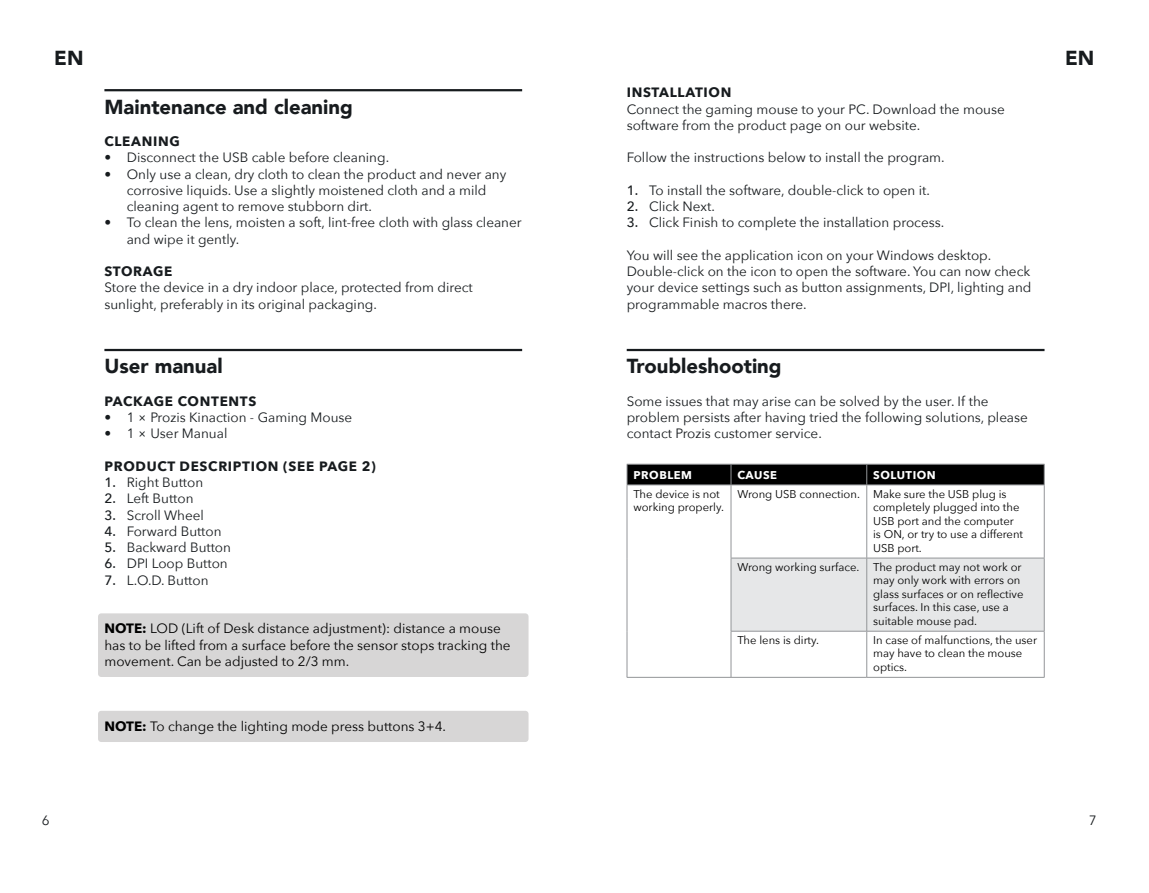
<style>
.page{position:relative;width:1149px;height:893px;background:#fff}
.page>*{position:absolute;margin:0;border:0;box-sizing:border-box;transform-origin:0 0}
.t1{font:900 20.25px "Avenir";color:#171b1e}
.t2{font:13.5px/16.2px "Avenir Next";color:#171b1e}
.t3{font:13.5px/16.2px "Avenir Next";color:#000}
.t4{font:700 13.5px "Avenir Next";letter-spacing:.05em;color:#171b1e}
.t5{font:11.25px/13.5px "Avenir Next";color:#000}
.t6{font:700 11.25px "Avenir Next";letter-spacing:.05em;color:#fff}
.s1{font-weight:500}
.s2{font-weight:700}
</style>
<div class="page">
<hr style="left:626px;top:349px;width:418px;height:2px;background:#171b1e">
<div style="left:731px;top:559px;width:312px;height:72px;background:#e6e7e8"></div>
<svg style="left:626px;top:464px;width:418px;height:21px;background:#0b0b0c"></svg>
<hr style="left:626px;top:485px;width:104px;height:1px;background:#939598">
<hr style="left:626px;top:485px;width:1px;height:73px;background:#939598">
<hr style="left:730px;top:485px;width:136px;height:1px;background:#939598">
<hr style="left:730px;top:485px;width:1px;height:73px;background:#939598">
<hr style="left:866px;top:485px;width:178px;height:1px;background:#939598">
<hr style="left:866px;top:485px;width:1px;height:73px;background:#939598">
<hr style="left:1043px;top:485px;width:1px;height:73px;background:#939598">
<hr style="left:626px;top:558px;width:1px;height:73px;background:#939598">
<hr style="left:730px;top:558px;width:136px;height:1px;background:#939598">
<hr style="left:730px;top:558px;width:1px;height:73px;background:#939598">
<hr style="left:866px;top:558px;width:178px;height:1px;background:#939598">
<hr style="left:866px;top:558px;width:1px;height:73px;background:#939598">
<hr style="left:1043px;top:558px;width:1px;height:73px;background:#939598">
<hr style="left:626px;top:631px;width:1px;height:46px;background:#939598">
<hr style="left:730px;top:631px;width:136px;height:1px;background:#939598">
<hr style="left:730px;top:631px;width:1px;height:46px;background:#939598">
<hr style="left:866px;top:631px;width:178px;height:1px;background:#939598">
<hr style="left:866px;top:631px;width:1px;height:46px;background:#939598">
<hr style="left:1043px;top:631px;width:1px;height:46px;background:#939598">
<hr style="left:626px;top:677px;width:104px;height:1px;background:#939598">
<hr style="left:730px;top:677px;width:136px;height:1px;background:#939598">
<hr style="left:866px;top:677px;width:178px;height:1px;background:#939598">
<hr style="left:104px;top:89px;width:418px;height:2px;background:#171b1e">
<hr style="left:104px;top:349px;width:418px;height:2px;background:#171b1e">
<div style="left:98px;top:613px;width:430px;height:64px;background:#d7d6d6;border-radius:3px"></div>
<div style="left:98px;top:711px;width:430px;height:31px;background:#d7d6d6;border-radius:3px"></div>
<h1 class="t1" style="left:54px;top:41px;width:31px">EN</h1>
<h1 class="t1" style="left:1064px;top:41px;width:31px">EN</h1>
<p class="t4" style="left:626px;top:81px;width:106px">INSTALLATION</p>
<p class="t2" style="left:626px;top:100px;width:379px">Connect the gaming mouse to your PC. Download the mouse software from the product page on our website.</p>
<p class="t2" style="left:626px;top:149px;width:319px">Follow the instructions below to install the program.</p>
<p class="t2" style="left:626px;top:181px;width:305px"><span class="s1">1.</span> To install the software, double-click to open it.</p>
<p class="t2" style="left:626px;top:198px;width:90px"><span class="s1">2.</span> Click Next.</p>
<p class="t2" style="left:626px;top:214px;width:319px"><span class="s1">3.</span> Click Finish to complete the installation process.</p>
<p class="t2" style="left:626px;top:246px;width:406px">You will see the application icon on your Windows desktop.<br>Double-click on the icon to open the software. You can now check your device settings such as button assignments, DPI, lighting and programmable macros there.</p>
<h1 class="t1" style="left:104px;top:89px;width:250px">Maintenance and cleaning</h1>
<p class="t4" style="left:104px;top:130px;width:77px">CLEANING</p>
<p class="t2" style="left:104px;top:149px;width:286px">• Disconnect the USB cable before cleaning.</p>
<p class="t2" style="left:127px;top:165px;width:381px;text-indent:-22px">• Only use a clean, dry cloth to clean the product and never any corrosive liquids. Use a slightly moistened cloth and a mild cleaning agent to remove stubborn dirt.</p>
<p class="t2" style="left:127px;top:214px;width:396px;text-indent:-22px">• To clean the lens, moisten a soft, lint-free cloth with glass cleaner and wipe it gently.</p>
<p class="t4" style="left:104px;top:260px;width:69px">STORAGE</p>
<p class="t2" style="left:104px;top:279px;width:370px">Store the device in a dry indoor place, protected from direct sunlight, preferably in its original packaging.</p>
<h1 class="t1" style="left:104px;top:349px;width:120px">User manual</h1>
<p class="t4" style="left:104px;top:389px;width:153px">PACKAGE CONTENTS</p>
<p class="t2" style="left:104px;top:409px;width:249px">• 1 × Prozis Kinaction - Gaming Mouse</p>
<p class="t2" style="left:104px;top:425px;width:124px">• 1 × User Manual</p>
<p class="t4" style="left:104px;top:454px;width:273px">PRODUCT DESCRIPTION (SEE PAGE 2)</p>
<p class="t2" style="left:104px;top:474px;width:100px"><span class="s1">1.</span> Right Button</p>
<p class="t2" style="left:104px;top:490px;width:91px"><span class="s1">2.</span> Left Button</p>
<p class="t2" style="left:104px;top:506px;width:101px"><span class="s1">3.</span> Scroll Wheel</p>
<p class="t2" style="left:104px;top:522px;width:119px"><span class="s1">4.</span> Forward Button</p>
<p class="t2" style="left:104px;top:539px;width:128px"><span class="s1">5.</span> Backward Button</p>
<p class="t2" style="left:104px;top:555px;width:125px"><span class="s1">6.</span> DPI Loop Button</p>
<p class="t2" style="left:104px;top:571px;width:106px"><span class="s1">7.</span> L.O.D. Button</p>
<p class="t3" style="left:104px;top:620px;width:407px"><span class="s2">NOTE:</span> LOD (Lift of Desk distance adjustment): distance a mouse has to be lifted from a surface before the sensor stops tracking the movement. Can be adjusted to 2/3 mm.</p>
<p class="t3" style="left:104px;top:717px;width:343px"><span class="s2">NOTE:</span> To change the lighting mode press buttons 3+4.</p>
<h1 class="t1" style="left:626px;top:349px;width:156px">Troubleshooting</h1>
<p class="t2" style="left:626px;top:393px;width:402px">Some issues that may arise can be solved by the user. If the problem persists after having tried the following solutions, please contact Prozis customer service.</p>
<p class="t6" style="left:633px;top:465px;width:60px">PROBLEM</p>
<p class="t6" style="left:737px;top:465px;width:41px">CAUSE</p>
<p class="t6" style="left:872px;top:465px;width:64px">SOLUTION</p>
<p class="t5" style="left:633px;top:487px;width:92px">The device is not working properly.</p>
<p class="t5" style="left:872px;top:487px;width:151px;text-indent:-136px">Wrong USB connection. Make sure the USB plug is completely plugged into the<br>USB port and the computer is ON, or try to use a different<br>USB port.</p>
<p class="t5" style="left:872px;top:560px;width:152px;text-indent:-136px">Wrong working surface. The product may not work or may only work with errors on glass surfaces or on reflective surfaces. In this case, use a suitable mouse pad.</p>
<p class="t5" style="left:737px;top:633px;width:83px">The lens is dirty.</p>
<p class="t5" style="left:872px;top:633px;width:165px">In case of malfunctions, the user may have to clean the mouse optics.</p>
<p class="t2" style="left:42px;top:812px;width:9px">6</p>
<p class="t2" style="left:1088px;top:812px;width:9px">7</p>
</div>
